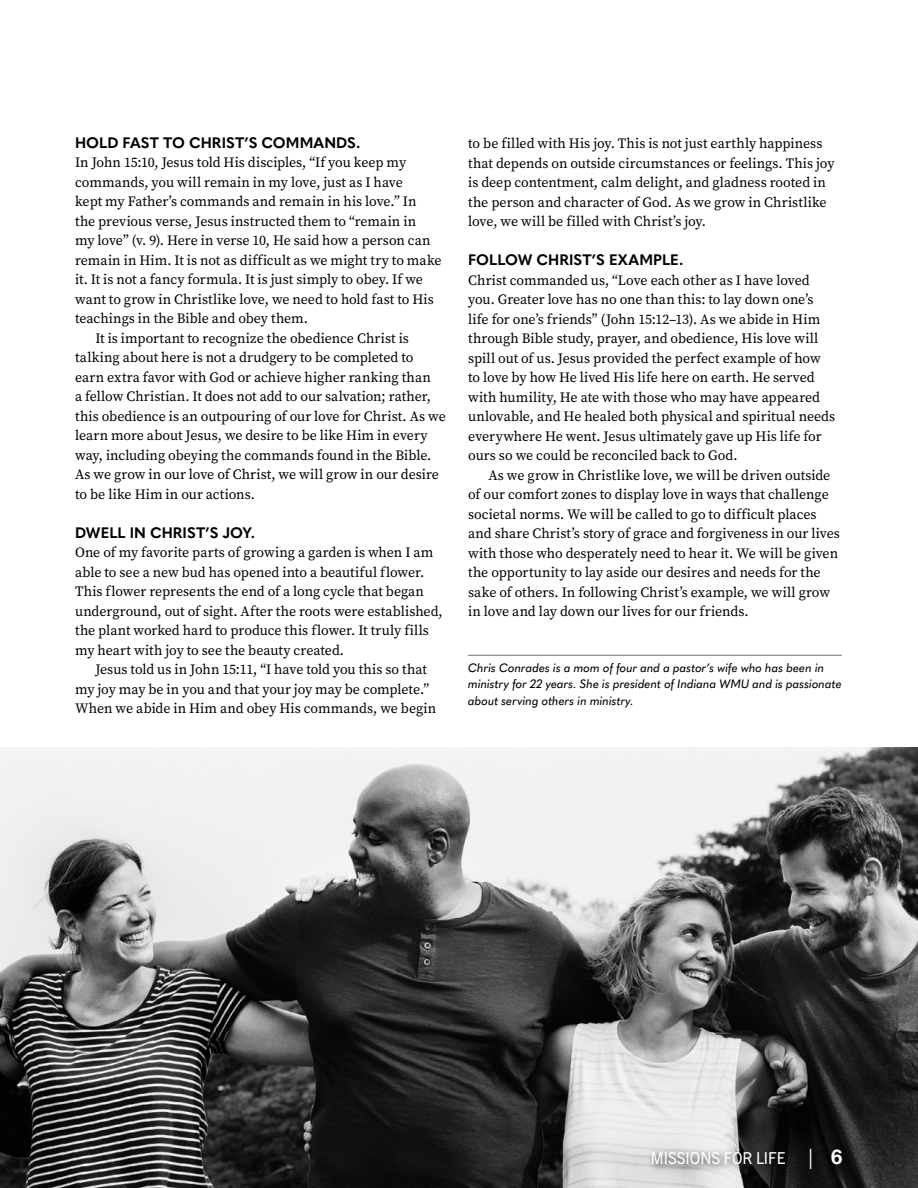
<style>
.page{position:relative;width:918px;height:1188px;background:#fff}
.page>*{position:absolute;margin:0;border:0;box-sizing:border-box;transform-origin:0 0}
.t1{font:16.5px "Trade Gothic Next LT Pro";color:#fff;scale:.93 1}
.t2{font:700 15px "Quasimoda";color:#000}
.t3{font:14.25px/19.5px "Source Serif Pro";color:#000}
.t4{font:italic 500 12px/16.5px "Quasimoda";letter-spacing:-.005em;color:#000}
.s1{font-family:"Minion Pro";font-size:20.25px}
.s2{font-family:"Helvetica Neue";font-weight:700;font-size:20.25px}
</style>
<div class="page">
<hr style="left:468px;top:655px;width:374px;height:1px;background:#6d6e71">
<img style="left:0;top:747px;width:917px;height:441px">
<div style="left:647px;top:1144px;width:205px;height:34px;background:#000;opacity:.75"></div>
<p class="t2" style="left:75px;top:131px;width:287px">HOLD FAST TO CHRIST’S COMMANDS.</p>
<p class="t3" style="left:75px;top:153px;width:333px">In John 15:10, Jesus told His disciples, “If you keep my</p>
<p class="t3" style="left:75px;top:172px;width:329px">commands, you will remain in my love, just as I have</p>
<p class="t3" style="left:75px;top:192px;width:343px">kept my Father’s commands and remain in his love.” In</p>
<p class="t3" style="left:75px;top:211px;width:343px">the previous verse, Jesus instructed them to “remain in</p>
<p class="t3" style="left:75px;top:231px;width:357px">my love” (v. 9). Here in verse 10, He said how a person can</p>
<p class="t3" style="left:75px;top:250px;width:368px">remain in Him. It is not as difficult as we might try to make</p>
<p class="t3" style="left:75px;top:270px;width:349px">it. It is not a fancy formula. It is just simply to obey. If we</p>
<p class="t3" style="left:75px;top:289px;width:360px">want to grow in Christlike love, we need to hold fast to His</p>
<p class="t3" style="left:75px;top:309px;width:234px">teachings in the Bible and obey them.</p>
<p class="t3" style="left:95px;top:328px;width:315px">It is important to recognize the obedience Christ is</p>
<p class="t3" style="left:75px;top:348px;width:340px">talking about here is not a drudgery to be completed to</p>
<p class="t3" style="left:75px;top:367px;width:357px">earn extra favor with God or achieve higher ranking than</p>
<p class="t3" style="left:75px;top:387px;width:358px">a fellow Christian. It does not add to our salvation; rather,</p>
<p class="t3" style="left:75px;top:406px;width:372px">this obedience is an outpouring of our love for Christ. As we</p>
<p class="t3" style="left:75px;top:426px;width:354px">learn more about Jesus, we desire to be like Him in every</p>
<p class="t3" style="left:75px;top:445px;width:358px">way, including obeying the commands found in the Bible.</p>
<p class="t3" style="left:75px;top:465px;width:365px">As we grow in our love of Christ, we will grow in our desire</p>
<p class="t3" style="left:75px;top:484px;width:181px">to be like Him in our actions.</p>
<p class="t2" style="left:75px;top:521px;width:182px">DWELL IN CHRIST’S JOY.</p>
<p class="t3" style="left:75px;top:543px;width:369px">One of my favorite parts of growing a garden is when I am able to see a new bud has opened into a beautiful flower.<br>This flower represents the end of a long cycle that began underground, out of sight. After the roots were established, the plant worked hard to produce this flower. It truly fills my heart with joy to see the beauty created.</p>
<p class="t3" style="left:75px;top:660px;width:363px;text-indent:20px">Jesus told us in John 15:11, “I have told you this so that my joy may be in you and that your joy may be complete.”<br>When we abide in Him and obey His commands, we begin</p>
<p class="t3" style="left:468px;top:134px;width:368px">to be filled with His joy. This is not just earthly happiness that depends on outside circumstances or feelings. This joy is deep contentment, calm delight, and gladness rooted in the person and character of God. As we grow in Christlike love, we will be filled with Christ’s joy.</p>
<p class="t2" style="left:468px;top:248px;width:217px">FOLLOW CHRIST’S EXAMPLE.</p>
<p class="t3" style="left:468px;top:270px;width:369px">Christ commanded us, “Love each other as I have loved you. Greater love has no one than this: to lay down one’s life for one’s friends” (John 15:12–13). As we abide in Him through Bible study, prayer, and obedience, His love will spill out of us. Jesus provided the perfect example of how to love by how He lived His life here on earth. He served with humility, He ate with those who may have appeared unlovable, and He healed both physical and spiritual needs everywhere He went. Jesus ultimately gave up His life for ours so we could be reconciled back to God.</p>
<p class="t3" style="left:468px;top:465px;width:373px;text-indent:20px">As we grow in Christlike love, we will be driven outside of our comfort zones to display love in ways that challenge societal norms. We will be called to go to difficult places and share Christ’s story of grace and forgiveness in our lives with those who desperately need to hear it. We will be given the opportunity to lay aside our desires and needs for the sake of others. In following Christ’s example, we will grow in love and lay down our lives for our friends.</p>
<p class="t4" style="left:468px;top:659px;width:375px">Chris Conrades is a mom of four and a pastor’s wife who has been in ministry for 22 years. She is president of Indiana WMU and is passionate about serving others in ministry.</p>
<p class="t1" style="left:651px;top:1147px;width:208px">MISSIONS FOR LIFE <span class="s1">|</span> <span class="s2">6</span></p>
</div>
